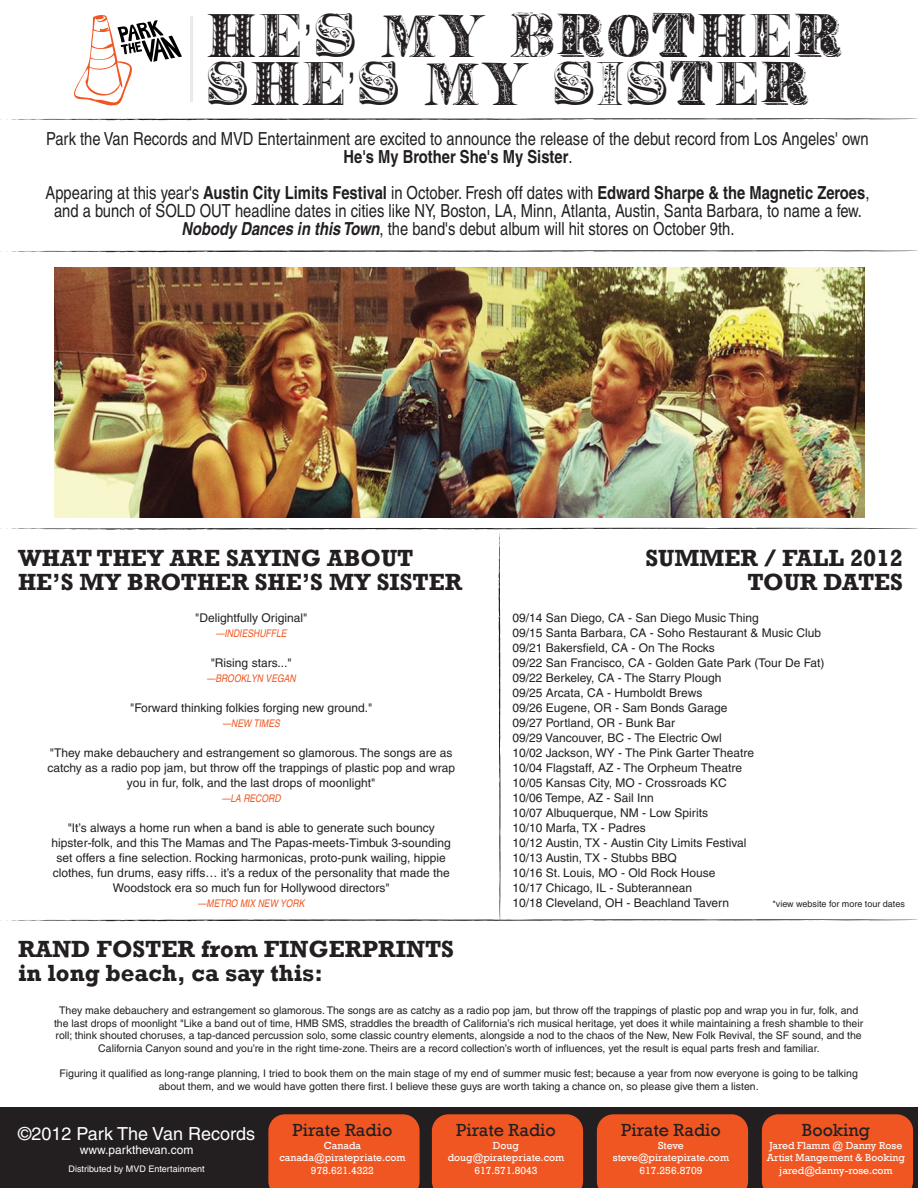
<style>
.page{position:relative;width:918px;height:1188px;background:#fff}
.page>*{position:absolute;margin:0;border:0;box-sizing:border-box;transform-origin:0 0}
.t1{font:45px/48px "West Balaio";color:#231f20}
.t2{font:700 24px/24px "Rockwell";color:#231f20}
.t3{font:condensed 18px/18px "Helvetica CE";color:#231f20;text-align:center}
.t4{font:18px "Rockwell";color:#231f20}
.t5{font:18px "Helvetica";color:#fff}
.t6{font:12px/15px "Helvetica";color:#231f20;text-align:center}
.t7{font:12px "Helvetica";color:#fff}
.t8{font:10.5px/12.6px "Helvetica";color:#231f20;text-align:center}
.t9{font:10.5px/12.6px "Rockwell";color:#fff;text-align:center}
.t10{font:italic condensed 10.5px "Helvetica";color:#f05622}
.t11{font:9px "Helvetica";color:#fff}
.t12{font:9px "Helvetica";color:#231f20}
.s1{font-family:"Helvetica Neue LT";font-weight:300;font-stretch:condensed}
.s2{font-weight:700}
.s3{font-weight:700;font-style:italic}
</style>
<div class="page">
<img style="left:55px;top:267px;width:810px;height:251px">
<svg style="left:0;top:250px;width:918px;height:3px"></svg>
<svg style="left:0;top:118px;width:918px;height:3px"></svg>
<svg style="left:0;top:528px;width:918px;height:394px"></svg>
<div style="left:0;top:1108px;width:918px;height:80px;background:#231f20"></div>
<svg style="left:268px;top:1114px;width:645px;height:74px;background:#e05121"></svg>
<svg style="left:74px;top:15px;width:108px;height:90px"></svg>
<svg style="left:190px;top:16px;width:3px;height:86px"></svg>
<h1 class="t1" style="left:206px;top:17px;width:640px">HE<span class="s1">’</span>S MY BROTHER<br>SHE<span class="s1">’</span>S MY SISTER</h1>
<h3 class="t3" style="left:46px;top:130px;width:824px">Park the Van Records and MVD Entertainment are excited to announce the release of the debut record from Los Angeles' own<br><span class="s2">He's My Brother She's My Sister</span>.</h3>
<p class="t3" style="left:46px;top:184px;width:825px">Appearing at this year's <span class="s2">Austin City Limits Festival</span> in October. Fresh off dates with <span class="s2">Edward Sharpe &amp; the Magnetic Zeroes</span>, and a bunch of SOLD OUT headline dates in cities like NY, Boston, LA, Minn, Atlanta, Austin, Santa Barbara, to name a few.<br><span class="s3">Nobody Dances in this Town</span>, the band's debut album will hit stores on October 9th.</p>
<h2 class="t2" style="left:18px;top:545px;width:446px">WHAT THEY ARE SAYING ABOUT<br>HE’S MY BROTHER SHE’S MY SISTER</h2>
<h2 class="t2" style="left:646px;top:545px;width:259px;text-align:right">SUMMER / FALL 2012<br>TOUR DATES</h2>
<p class="t6" style="left:195px;top:610px;width:114px">"Delightfully Original"</p>
<p class="t10" style="left:216px;top:627px;width:72px">—INDIESHUFFLE</p>
<p class="t6" style="left:211px;top:655px;width:83px">"Rising stars..."</p>
<p class="t10" style="left:207px;top:672px;width:90px">—BROOKLYN VEGAN</p>
<p class="t6" style="left:130px;top:700px;width:244px">"Forward thinking folkies forging new ground."</p>
<p class="t10" style="left:223px;top:717px;width:59px">—NEW TIMES</p>
<p class="t6" style="left:47px;top:745px;width:409px">"They make debauchery and estrangement so glamorous. The songs are as catchy as a radio pop jam, but throw off the trappings of plastic pop and wrap you in fur, folk, and the last drops of moonlight"</p>
<p class="t10" style="left:222px;top:792px;width:60px">—LA RECORD</p>
<p class="t6" style="left:52px;top:820px;width:401px">"It’s always a home run when a band is able to generate such bouncy hipster-folk, and this The Mamas and The Papas-meets-Timbuk 3-sounding set offers a fine selection. Rocking harmonicas, proto-punk wailing, hippie clothes, fun drums, easy riffs… it’s a redux of the personality that made the Woodstock era so much fun for Hollywood directors"</p>
<p class="t10" style="left:198px;top:897px;width:108px">—METRO MIX NEW YORK</p>
<p class="t6" style="left:512px;top:610px;width:314px;text-align:left">09/14 San Diego, CA - San Diego Music Thing<br>09/15 Santa Barbara, CA - Soho Restaurant &amp; Music Club 09/21 Bakersfield, CA - On The Rocks<br>09/22 San Francisco, CA - Golden Gate Park (Tour De Fat)<br>09/22 Berkeley, CA - The Starry Plough<br>09/25 Arcata, CA - Humboldt Brews<br>09/26 Eugene, OR - Sam Bonds Garage<br>09/27 Portland, OR - Bunk Bar<br>09/29 Vancouver, BC - The Electric Owl<br>10/02 Jackson, WY - The Pink Garter Theatre<br>10/04 Flagstaff, AZ - The Orpheum Theatre<br>10/05 Kansas City, MO - Crossroads KC<br>10/06 Tempe, AZ - Sail Inn<br>10/07 Albuquerque, NM - Low Spirits<br>10/10 Marfa, TX - Padres<br>10/12 Austin, TX - Austin City Limits Festival<br>10/13 Austin, TX - Stubbs BBQ<br>10/16 St. Louis, MO - Old Rock House<br>10/17 Chicago, IL - Subterannean<br>10/18 Cleveland, OH - Beachland Tavern</p>
<p class="t12" style="left:772px;top:899px;width:134px">*view website for more tour dates</p>
<h2 class="t2" style="left:18px;top:937px;width:438px">RAND FOSTER from FINGERPRINTS in long beach, ca say this:</h2>
<p class="t8" style="left:54px;top:1004px;width:811px">They make debauchery and estrangement so glamorous. The songs are as catchy as a radio pop jam, but throw off the trappings of plastic pop and wrap you in fur, folk, and the last drops of moonlight "Like a band out of time, HMB SMS, straddles the breadth of California’s rich musical heritage, yet does it while maintaining a fresh shamble to their roll; think shouted choruses, a tap-danced percussion solo, some classic country elements, alongside a nod to the chaos of the New, New Folk Revival, the SF sound, and the California Canyon sound and you’re in the right time-zone. Theirs are a record collection’s worth of influences, yet the result is equal parts fresh and familiar.</p>
<p class="t8" style="left:59px;top:1067px;width:800px">Figuring it qualified as long-range planning, I tried to book them on the main stage of my end of summer music fest; because a year from now everyone is going to be talking about them, and we would have gotten there first. I believe these guys are worth taking a chance on, so please give them a listen.</p>
<h3 class="t5" style="left:18px;top:1123px;width:238px">©2012 Park The Van Records</h3>
<p class="t7" style="left:80px;top:1143px;width:115px">www.parkthevan.com</p>
<p class="t11" style="left:69px;top:1164px;width:138px">Distributed by MVD Entertainment</p>
<h3 class="t4" style="left:293px;top:1120px;width:101px">Pirate Radio</h3>
<p class="t9" style="left:279px;top:1139px;width:128px">Canada canada@piratepriate.com<br>978.621.4322</p>
<h3 class="t4" style="left:456px;top:1120px;width:101px">Pirate Radio</h3>
<p class="t9" style="left:448px;top:1139px;width:118px">Doug doug@piratepriate.com<br>617.571.8043</p>
<h3 class="t4" style="left:621px;top:1120px;width:101px">Pirate Radio</h3>
<p class="t9" style="left:613px;top:1139px;width:118px">Steve steve@piratepirate.com<br>617.256.8709</p>
<h3 class="t4" style="left:802px;top:1120px;width:70px">Booking</h3>
<p class="t9" style="left:767px;top:1139px;width:140px">Jared Flamm @ Danny Rose<br>Artist Mangement &amp; Booking jared@danny-rose.com</p>
</div>
